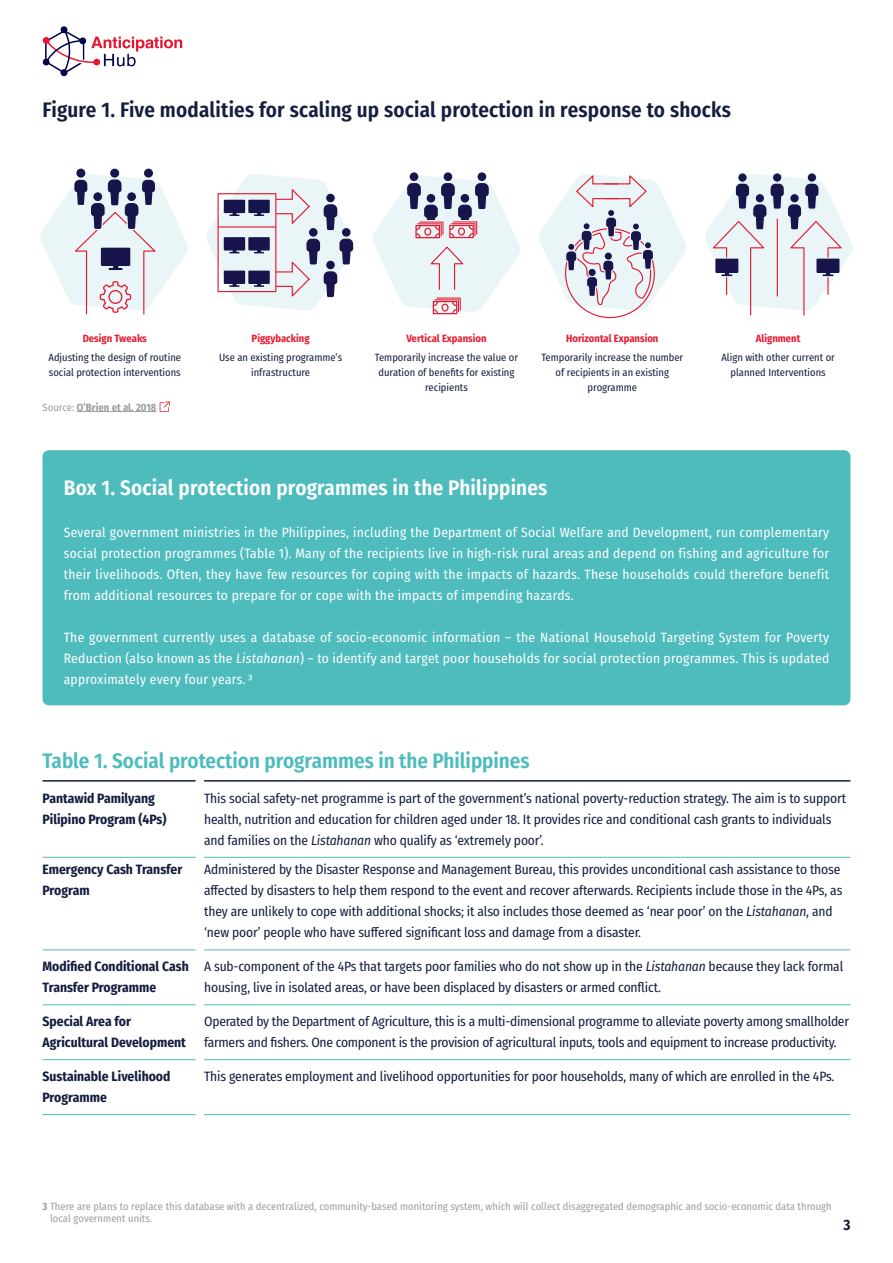
<style>
.page{position:relative;width:893px;height:1263px;background:#fff}
.page>*{position:absolute;margin:0;border:0;box-sizing:border-box;transform-origin:0 0}
.t1{font:600 21px "Fira Sans Condensed";letter-spacing:.01em;color:#151e3f}
.t2{font:600 21px "Fira Sans Condensed";color:#4ebcbd}
.t3{font:600 21px "Fira Sans Condensed";letter-spacing:.01em;color:#fff}
.t4{font:700 15px "Fira Sans Condensed";color:#151e3f}
.t5{font:13.5px/21px "Fira Sans Condensed";letter-spacing:-.01em;color:#151e3f}
.t6{font:13.5px/21px "Fira Sans Condensed";letter-spacing:.02em;color:#fff;text-align:justify}
.t7{font:700 13.5px/21px "Fira Sans Condensed";color:#151e3f}
.t8{font:10.5px/15px "Fira Sans Condensed";color:#151e3f;text-align:center}
.t9{font:10.5px/12.6px "Fira Sans Condensed";letter-spacing:.005em;color:#9c9e9f}
.t10{font:700 10.5px "Fira Sans Condensed";color:#e61d34}
.t11{font:700 10.5px "Fira Sans Condensed";letter-spacing:.005em;color:#9c9e9f}
.s1{font-weight:400}
.s2{font-style:italic}
.s3{font-weight:700}
</style>
<div class="page">
<div style="left:43px;top:450px;width:807px;height:255px;background:#4ebcbd;border-radius:6px"></div>
<hr style="left:77px;top:411px;width:80px;height:1px;background:#9c9e9f">
<svg style="left:160px;top:402px;width:10px;height:10px"></svg>
<hr style="left:43px;top:780px;width:153px;height:2px;background:#151e3f">
<hr style="left:204px;top:780px;width:646px;height:2px;background:#151e3f">
<hr style="left:43px;top:857px;width:153px;height:1px;background:#4ebcbd">
<hr style="left:204px;top:857px;width:646px;height:1px;background:#4ebcbd">
<hr style="left:43px;top:950px;width:153px;height:1px;background:#4ebcbd">
<hr style="left:43px;top:1004px;width:153px;height:1px;background:#4ebcbd">
<hr style="left:43px;top:1059px;width:153px;height:1px;background:#4ebcbd">
<hr style="left:43px;top:1114px;width:153px;height:1px;background:#4ebcbd">
<hr style="left:204px;top:950px;width:646px;height:1px;background:#4ebcbd">
<hr style="left:204px;top:1004px;width:646px;height:1px;background:#4ebcbd">
<hr style="left:204px;top:1059px;width:646px;height:1px;background:#4ebcbd">
<hr style="left:204px;top:1114px;width:646px;height:1px;background:#4ebcbd">
<div style="left:144px;top:169px;width:9px;height:9px;background:#18144c;border-radius:50%"></div>
<div style="left:110px;top:169px;width:9px;height:9px;background:#18144c;border-radius:50%"></div>
<div style="left:76px;top:169px;width:9px;height:9px;background:#18144c;border-radius:50%"></div>
<svg style="left:40px;top:174px;width:148px;height:141px"></svg>
<svg style="left:478px;top:172px;width:8px;height:9px"></svg>
<svg style="left:444px;top:172px;width:8px;height:9px"></svg>
<svg style="left:410px;top:172px;width:8px;height:9px"></svg>
<svg style="left:373px;top:175px;width:147px;height:139px"></svg>
<svg style="left:207px;top:174px;width:147px;height:136px"></svg>
<div style="left:342px;top:228px;width:9px;height:9px;background:#18144c;border-radius:50%"></div>
<svg style="left:539px;top:174px;width:147px;height:145px"></svg>
<div style="left:607px;top:209px;width:8px;height:8px;background:#18144c;border:1px solid #e9f5f6;border-radius:50%"></div>
<svg style="left:705px;top:174px;width:148px;height:142px"></svg>
<svg style="left:42px;top:26px;width:140px;height:51px"></svg>
<h1 class="t1" style="left:43px;top:93px;width:690px">Figure 1. Five modalities for scaling up social protection in response to shocks</h1>
<p class="t10" style="left:83px;top:330px;width:66px">Design Tweaks</p>
<p class="t8" style="left:49px;top:350px;width:134px;text-align:left">Adjusting the design of routine social protection interventions</p>
<p class="t11" style="left:43px;top:398px;width:115px"><span class="s1">Source:</span> O’Brien et al. 2018</p>
<p class="t10" style="left:252px;top:330px;width:59px">Piggybacking</p>
<p class="t8" style="left:219px;top:350px;width:125px">Use an existing programme’s infrastructure</p>
<p class="t10" style="left:406px;top:330px;width:82px">Vertical Expansion</p>
<p class="t8" style="left:375px;top:350px;width:145px">Temporarily increase the value or duration of benefits for existing recipients</p>
<p class="t10" style="left:566px;top:330px;width:94px">Horizontal Expansion</p>
<p class="t8" style="left:541px;top:350px;width:143px">Temporarily increase the number of recipients in an existing programme</p>
<p class="t10" style="left:756px;top:330px;width:46px">Alignment</p>
<p class="t8" style="left:721px;top:350px;width:115px">Align with other current or planned Interventions</p>
<h1 class="t3" style="left:64px;top:471px;width:485px">Box 1. Social protection programmes in the Philippines</h1>
<p class="t6" style="left:64px;top:521px;width:767px">Several government ministries in the Philippines, including the Department of Social Welfare and Development, run complementary social protection programmes (Table 1). Many of the recipients live in high-risk rural areas and depend on fishing and agriculture for their livelihoods. Often, they have few resources for coping with the impacts of hazards. These households could therefore benefit from additional resources to prepare for or cope with the impacts of impending hazards.</p>
<p class="t6" style="left:64px;top:626px;width:767px">The government currently uses a database of socio-economic information – the National Household Targeting System for Poverty Reduction (also known as the <span class="s2">Listahanan</span>) – to identify and target poor households for social protection programmes. This is updated approximately every four years.3</p>
<h1 class="t2" style="left:43px;top:744px;width:489px">Table 1. Social protection programmes in the Philippines</h1>
<p class="t7" style="left:43px;top:786px;width:125px">Pantawid Pamilyang<br>Pilipino Program (4Ps)</p>
<p class="t5" style="left:204px;top:787px;width:643px">This social safety-net programme is part of the government’s national poverty-reduction strategy. The aim is to support health, nutrition and education for children aged under 18. It provides rice and conditional cash grants to individuals and families on the <span class="s2">Listahanan</span> who qualify as ‘extremely poor’.</p>
<p class="t7" style="left:43px;top:858px;width:141px">Emergency Cash Transfer<br>Program</p>
<p class="t5" style="left:204px;top:858px;width:640px">Administered by the Disaster Response and Management Bureau, this provides unconditional cash assistance to those affected by disasters to help them respond to the event and recover afterwards. Recipients include those in the 4Ps, as they are unlikely to cope with additional shocks; it also includes those deemed as ‘near poor’ on the <span class="s2">Listahanan</span>, and ‘new poor’ people who have suffered significant loss and damage from a disaster.</p>
<p class="t7" style="left:43px;top:955px;width:148px">Modified Conditional Cash<br>Transfer Programme</p>
<p class="t5" style="left:204px;top:955px;width:641px">A sub-component of the 4Ps that targets poor families who do not show up in the <span class="s2">Listahanan</span> because they lack formal housing, live in isolated areas, or have been displaced by disasters or armed conflict.</p>
<p class="t7" style="left:43px;top:1010px;width:145px">Special Area for<br>Agricultural Development</p>
<p class="t5" style="left:204px;top:1010px;width:646px">Operated by the Department of Agriculture, this is a multi-dimensional programme to alleviate poverty among smallholder farmers and fishers. One component is the provision of agricultural inputs, tools and equipment to increase productivity.</p>
<p class="t7" style="left:43px;top:1065px;width:129px">Sustainable Livelihood<br>Programme</p>
<p class="t5" style="left:204px;top:1065px;width:632px">This generates employment and livelihood opportunities for poor households, many of which are enrolled in the 4Ps.</p>
<p class="t9" style="left:50px;top:1199px;width:783px;text-indent:-8px"><span class="s3">3</span> There are plans to replace this database with a decentralized, community-based monitoring system, which will collect disaggregated demographic and socio-economic data through local government units.</p>
<p class="t4" style="left:843px;top:1212px;width:9px">3</p>
</div>
